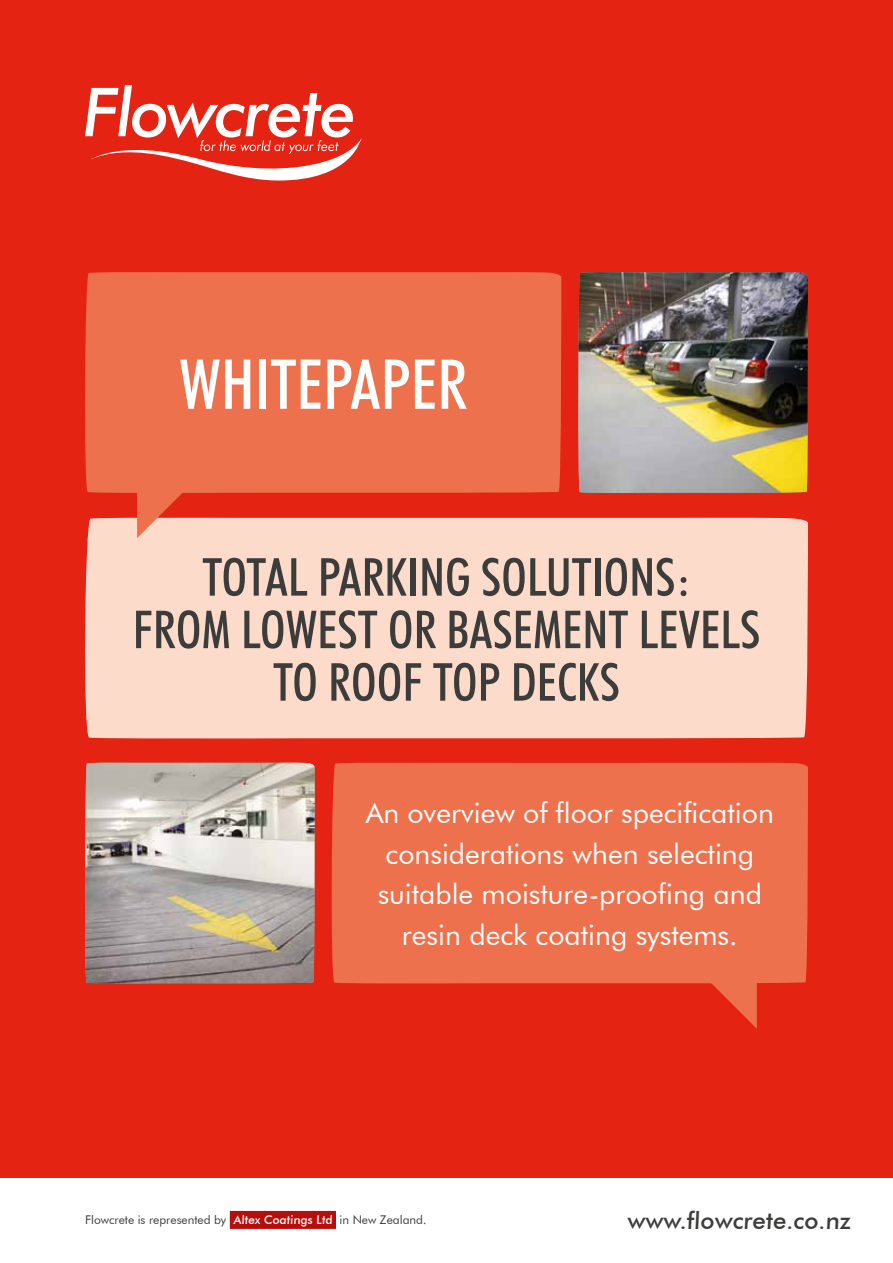
<style>
.page{position:relative;width:893px;height:1263px;background:#fff}
.page>*{position:absolute;margin:0;border:0;box-sizing:border-box;transform-origin:0 0}
.t1{font:500 condensed 69px "Futura BT";color:#fff}
.t2{font:500 condensed 52.5px/52.5px "Futura BT";color:#3c3c3b;text-align:center}
.t3{font:28.5px/40.5px "Futura BT";color:#fff;text-align:center}
.t4{font:500 24px "Futura BT";color:#3c3c3b}
.t5{font:12px "Futura BT";color:#3c3c3b}
.s1{font-weight:500;color:#fff}
</style>
<div class="page">
<div style="left:0;top:0;width:893px;height:1178px;background:#e42313"></div>
<div style="left:85px;top:517px;width:723px;height:222px;background:#fcdbcb"></div>
<svg style="left:85px;top:85px;width:276px;height:96px"></svg>
<div style="left:331px;top:762px;width:477px;height:222px;background:#ee714d"></div>
<svg style="left:693px;top:965px;width:64px;height:64px"></svg>
<div style="left:85px;top:272px;width:477px;height:221px;background:#ee714d"></div>
<svg style="left:137px;top:474px;width:64px;height:64px"></svg>
<div style="left:230px;top:1211px;width:106px;height:18px;background:#b70e0c"></div>
<img style="left:85px;top:762px;width:230px;height:222px">
<img style="left:578px;top:272px;width:230px;height:221px">
<h1 class="t1" style="left:179px;top:342px;width:290px">WHITEPAPER</h1>
<h2 class="t2" style="left:133px;top:550px;width:629px">TOTAL PARKING SOLUTIONS:<br>FROM LOWEST OR BASEMENT LEVELS<br>TO ROOF TOP DECKS</h2>
<p class="t3" style="left:366px;top:792px;width:410px">An overview of floor specification considerations when selecting suitable moisture-proofing and resin deck coating systems.</p>
<p class="t5" style="left:85px;top:1213px;width:343px">Flowcrete is represented by <span class="s1">Altex Coatings Ltd</span> in New Zealand.</p>
<p class="t4" style="left:627px;top:1206px;width:226px">www.flowcrete.co.nz</p>
</div>
